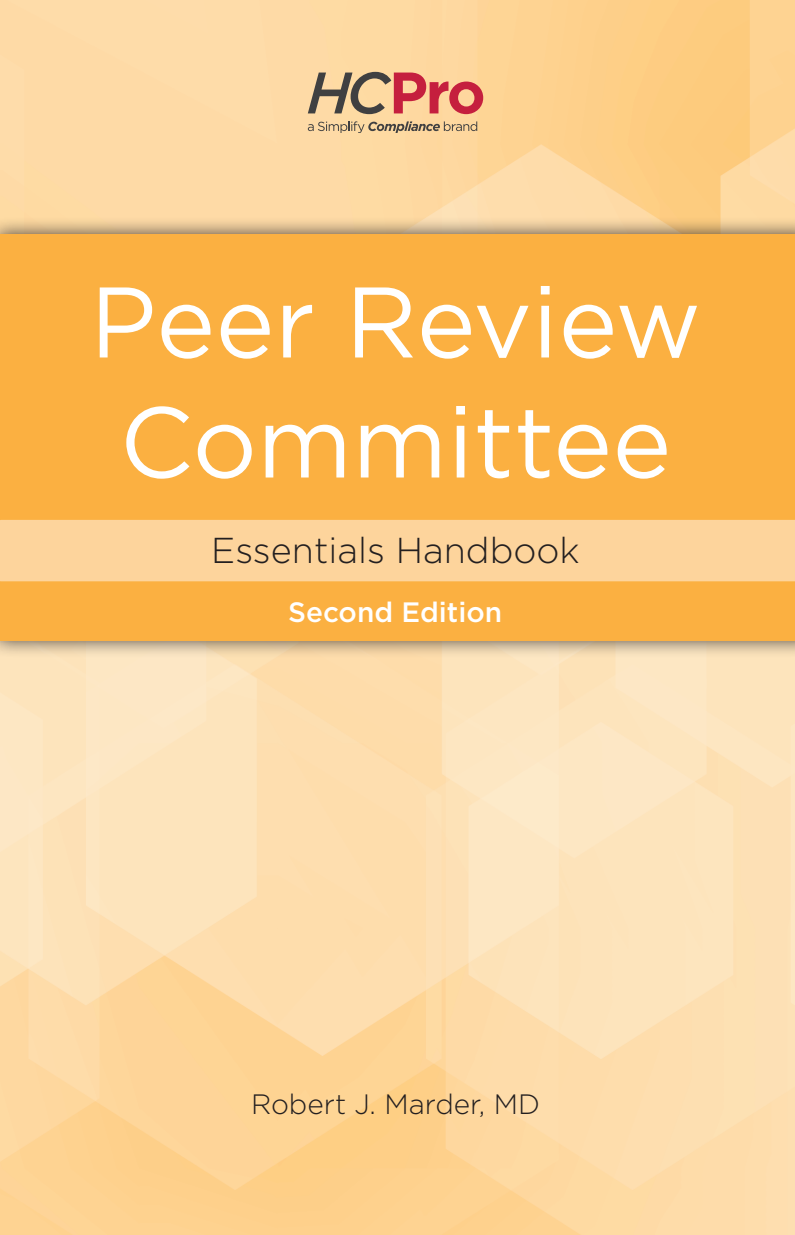
<style>
.page{position:relative;width:795px;height:1235px;background:#fff}
.page>*{position:absolute;margin:0;border:0;box-sizing:border-box;transform-origin:0 0}
.t1{font:100px/120px "Gotham";color:#fff}
.t2{font:300 36px "Gotham";color:#231f20}
.t3{font:300 28px "Gotham";color:#231f20}
.t4{font:500 28px "Gotham";color:#fff}
</style>
<div class="page">
<img style="left:0;top:0;width:794px;height:1235px">
<div style="left:0;top:217px;width:794px;height:441px;background:#231f20;opacity:.75"></div>
<div style="left:0;top:234px;width:794px;height:407px;background:#fbb041"></div>
<div style="left:0;top:520px;width:794px;height:61px;background:#fdd49c"></div>
<svg style="left:308px;top:72px;width:175px;height:42px;background:#cd8f77"></svg>
<svg style="left:308px;top:121px;width:169px;height:11px;background:#c5ab84"></svg>
<p class="t1" style="left:90px;top:261px;width:612px">Peer Review<br>Committee</p>
<p class="t2" style="left:211px;top:528px;width:370px">Essentials Handbook</p>
<p class="t4" style="left:288px;top:595px;width:215px">Second Edition</p>
<p class="t3" style="left:251px;top:1087px;width:290px">Robert J. Marder, MD</p>
</div>
